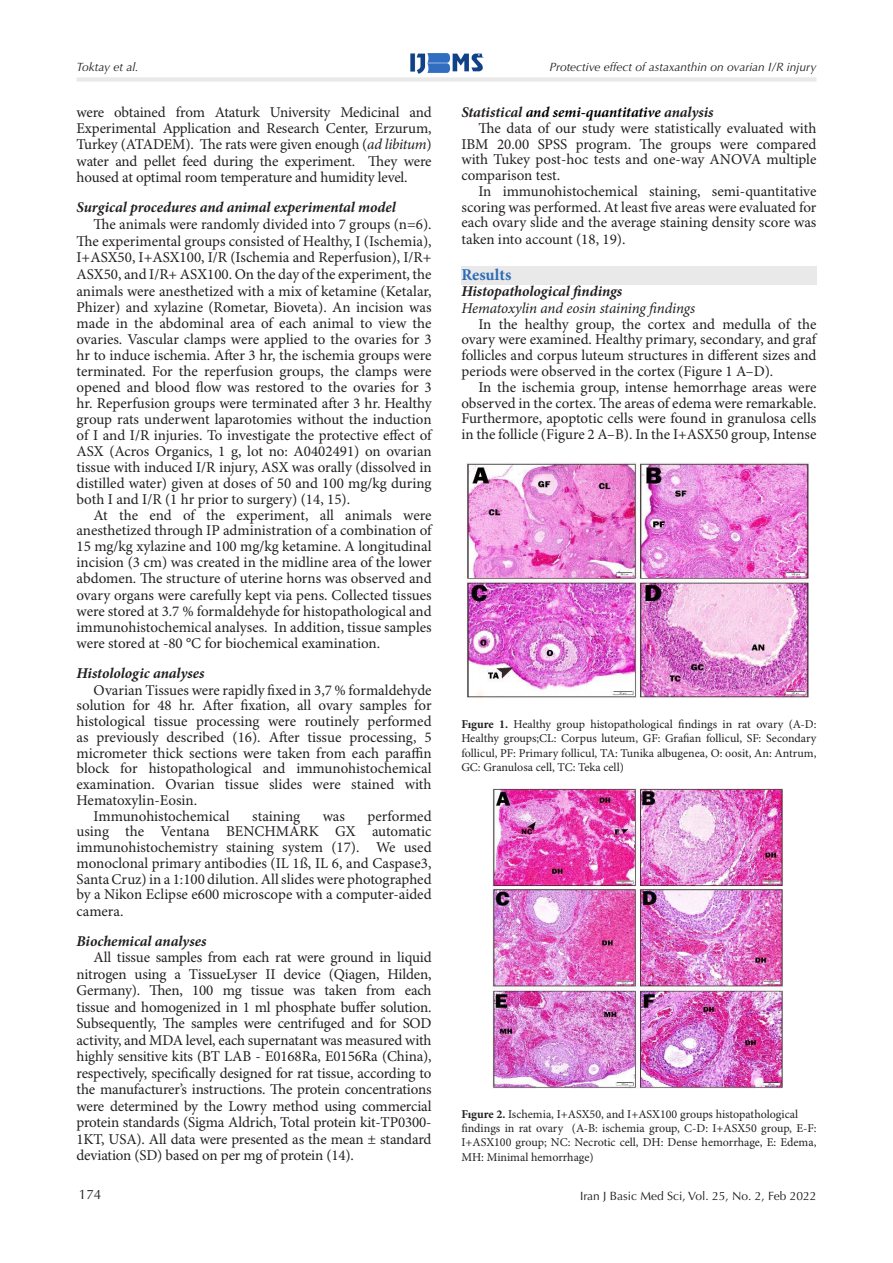
<style>
.page{position:relative;width:893px;height:1263px;background:#fff}
.page>*{position:absolute;margin:0;border:0;box-sizing:border-box;transform-origin:0 0}
.t1{font:700 16.5px "Minion Pro";color:#2d6cb5}
.t2{font:15px/16.2px "Minion Pro";letter-spacing:-.005em;color:#231f20;text-align:justify}
.t3{font:italic 700 15px "Minion Pro";letter-spacing:-.005em;color:#231f20}
.t4{font:italic 700 15px "Minion Pro";letter-spacing:-.005em;color:#000}
.t5{font:italic 15px "Minion Pro";letter-spacing:-.015em;color:#231f20}
.t6{font:13.5px "Optima LT Std";color:#231f20}
.t7{font:12px/14.4px "Minion Pro";color:#231f20;text-align:justify}
.t8{font:italic 12px "Optima LT Std";color:#231f20}
.t9{font:12px "Optima LT Std";color:#231f20}
.s1{font-style:italic}
.s2{color:#231f20}
.s3{font-weight:700}
</style>
<div class="page">
<img style="left:410px;top:53px;width:74px;height:21px">
<div style="left:77px;top:77px;width:739px;height:5px;background:#e9e9e9"></div>
<div style="left:461px;top:266px;width:355px;height:19px;background:#e9e9e9"></div>
<img style="left:466px;top:462px;width:343px;height:237px">
<img style="left:493px;top:788px;width:290px;height:300px">
<p class="t8" style="left:77px;top:60px;width:64px">Toktay et al.</p>
<p class="t8" style="left:550px;top:60px;width:268px">Protective effect of astaxanthin on ovarian I/R injury</p>
<p class="t2" style="left:77px;top:105px;width:357px">were obtained from Ataturk University Medicinal and Experimental Application and Research Center, Erzurum, Turkey (ATADEM). The rats were given enough (<span class="s1">ad libitum</span>) water and pellet feed during the experiment. They were housed at optimal room temperature and humidity level.</p>
<p class="t3" style="left:77px;top:197px;width:321px">Surgical procedures and animal experimental model</p>
<p class="t2" style="left:77px;top:217px;width:357px;text-indent:17px">The animals were randomly divided into 7 groups (n=6).<br>The experimental groups consisted of Healthy, I (Ischemia), I+ASX50, I+ASX100, I/R (Ischemia and Reperfusion), I/R+ ASX50, and I/R+ ASX100. On the day of the experiment, the animals were anesthetized with a mix of ketamine (Ketalar, Phizer) and xylazine (Rometar, Bioveta). An incision was made in the abdominal area of each animal to view the ovaries. Vascular clamps were applied to the ovaries for 3 hr to induce ischemia. After 3 hr, the ischemia groups were terminated. For the reperfusion groups, the clamps were opened and blood flow was restored to the ovaries for 3 hr. Reperfusion groups were terminated after 3 hr. Healthy group rats underwent laparotomies without the induction of I and I/R injuries. To investigate the protective effect of ASX (Acros Organics, 1 g, lot no: A0402491) on ovarian tissue with induced I/R injury, ASX was orally (dissolved in distilled water) given at doses of 50 and 100 mg/kg during both I and I/R (1 hr prior to surgery) (14, 15).</p>
<p class="t2" style="left:77px;top:507px;width:357px;text-indent:17px">At the end of the experiment, all animals were anesthetized through IP administration of a combination of 15 mg/kg xylazine and 100 mg/kg ketamine. A longitudinal incision (3 cm) was created in the midline area of the lower abdomen. The structure of uterine horns was observed and ovary organs were carefully kept via pens. Collected tissues were stored at 3.7 % formaldehyde for histopathological and immunohistochemical analyses. In addition, tissue samples were stored at -80 °C for biochemical examination.</p>
<p class="t3" style="left:77px;top:663px;width:129px">Histolologic analyses</p>
<p class="t2" style="left:77px;top:683px;width:357px;line-height:15.8px;text-indent:17px">Ovarian Tissues were rapidly fixed in 3,7 % formaldehyde solution for 48 hr. After fixation, all ovary samples for histological tissue processing were routinely performed as previously described (16). After tissue processing, 5 micrometer thick sections were taken from each paraffin block for histopathological and immunohistochemical examination. Ovarian tissue slides were stained with Hematoxylin-Eosin.</p>
<p class="t2" style="left:94px;top:808px;width:138px">Immunohistochemical</p>
<p class="t2" style="left:252px;top:808px;width:49px">staining</p>
<p class="t2" style="left:323px;top:808px;width:24px">was</p>
<p class="t2" style="left:77px;top:808px;width:357px;text-indent:291px">performed using the Ventana BENCHMARK GX automatic immunohistochemistry staining system (17). We used monoclonal primary antibodies (IL 1ß, IL 6, and Caspase3, Santa Cruz) in a 1:100 dilution. All slides were photographed by a Nikon Eclipse e600 microscope with a computer-aided camera.</p>
<p class="t3" style="left:77px;top:930px;width:131px">Biochemical analyses</p>
<p class="t2" style="left:77px;top:950px;width:357px;text-indent:17px">All tissue samples from each rat were ground in liquid nitrogen using a TissueLyser II device (Qiagen, Hilden, Germany). Then, 100 mg tissue was taken from each tissue and homogenized in 1 ml phosphate buffer solution.<br>Subsequently, The samples were centrifuged and for SOD activity, and MDA level, each supernatant was measured with highly sensitive kits (BT LAB - E0168Ra, E0156Ra (China), respectively, specifically designed for rat tissue, according to the manufacturer’s instructions. The protein concentrations were determined by the Lowry method using commercial protein standards (Sigma Aldrich, Total protein kit-TP0300- 1KT, USA). All data were presented as the mean ± standard deviation (SD) based on per mg of protein (14).</p>
<p class="t6" style="left:79px;top:1187px;width:24px">174</p>
<p class="t4" style="left:461px;top:102px;width:254px"><span class="s2">Statistical</span> and semi-quantitative <span class="s2">analysis</span></p>
<p class="t2" style="left:461px;top:121px;width:357px;line-height:15.8px;text-indent:17px">The data of our study were statistically evaluated with IBM 20.00 SPSS program. The groups were compared with Tukey post-hoc tests and one-way ANOVA multiple comparison test.</p>
<p class="t2" style="left:461px;top:184px;width:357px;text-indent:17px">In immunohistochemical staining, semi-quantitative scoring was performed. At least five areas were evaluated for each ovary slide and the average staining density score was taken into account (18, 19).</p>
<p class="t1" style="left:461px;top:263px;width:51px">Results</p>
<p class="t3" style="left:461px;top:281px;width:162px">Histopathological findings</p>
<p class="t5" style="left:461px;top:298px;width:235px">Hematoxylin and eosin staining findings</p>
<p class="t2" style="left:461px;top:317px;width:357px;line-height:15.8px;text-indent:17px">In the healthy group, the cortex and medulla of the ovary were examined. Healthy primary, secondary, and graf follicles and corpus luteum structures in different sizes and periods were observed in the cortex (Figure 1 A–D).</p>
<p class="t2" style="left:461px;top:380px;width:357px;line-height:15.8px;text-indent:17px">In the ischemia group, intense hemorrhage areas were observed in the cortex. The areas of edema were remarkable.<br>Furthermore, apoptotic cells were found in granulosa cells in the follicle (Figure 2 A–B). In the I+ASX50 group, Intense</p>
<p class="t7" style="left:461px;top:717px;width:357px"><span class="s3">Fıgure 1.</span> Healthy group histopathological findings in rat ovary (A-D:<br>Healthy groups;CL: Corpus luteum, GF: Grafian follicul, SF: Secondary follicul, PF: Primary follicul, TA: Tunika albugenea, O: oosit, An: Antrum, GC: Granulosa cell, TC: Teka cell)</p>
<p class="t7" style="left:461px;top:1107px;width:338px"><span class="s3">Fıgure 2.</span> Ischemia, I+ASX50, and I+ASX100 groups histopathological</p>
<p class="t7" style="left:461px;top:1121px;width:357px">findings in rat ovary (A-B: ischemia group, C-D: I+ASX50 group, E-F:<br>I+ASX100 group; NC: Necrotic cell, DH: Dense hemorrhage, E: Edema, MH: Minimal hemorrhage)</p>
<p class="t9" style="left:580px;top:1188px;width:238px">Iran J Basic Med Sci, Vol. 25, No. 2, Feb 2022</p>
</div>
